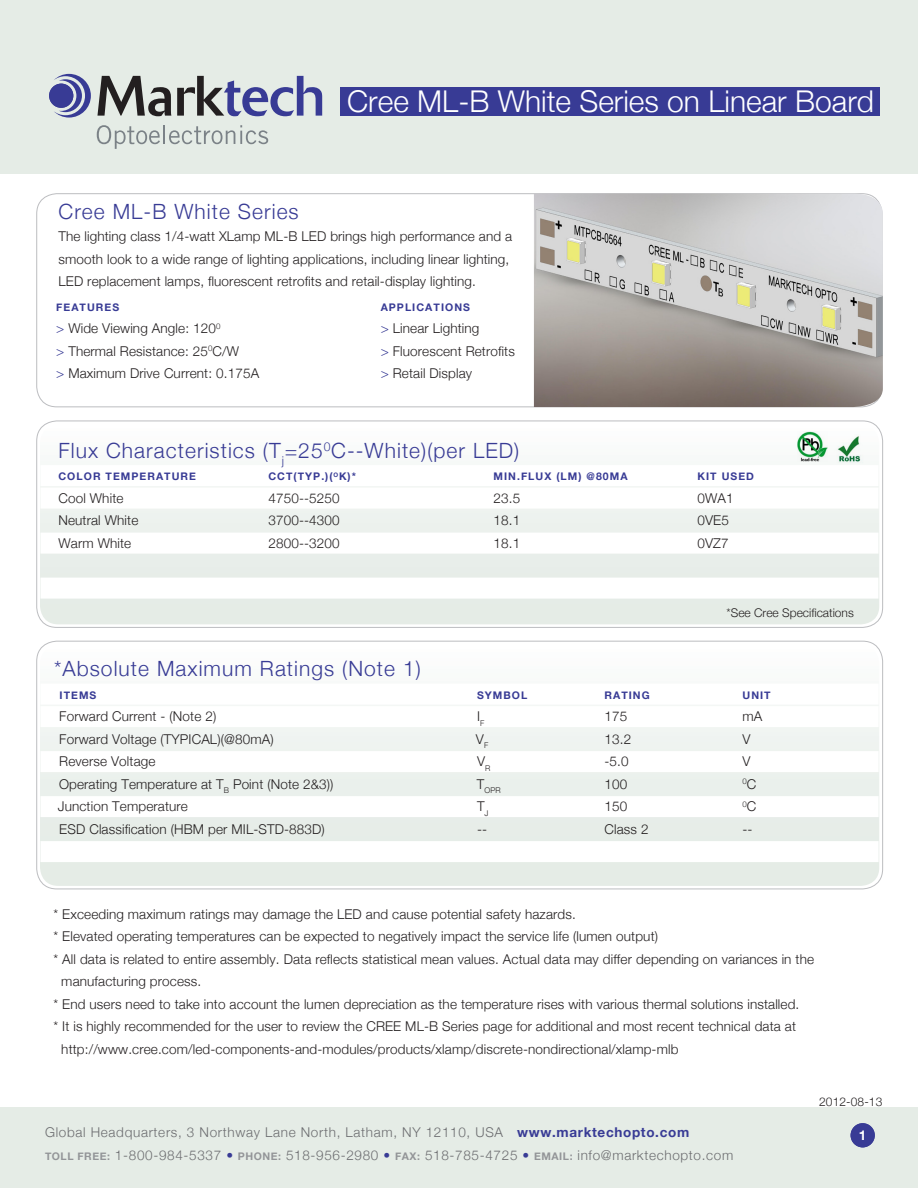
<style>
.page{position:relative;width:918px;height:1188px;background:#fff}
.page>*{position:absolute;margin:0;border:0;box-sizing:border-box;transform-origin:0 0}
.Product_Name{font:300 30px "Helvetica Neue";color:#fff}
.Chart_head{font:300 21px "Helvetica Neue";letter-spacing:.05em;color:#383b95}
.Text_with_indent{font:300 13.5px/22.5px "Helvetica Neue";letter-spacing:.01em;color:#231f20}
.t1{font:300 13.5px "Helvetica Neue";letter-spacing:.05em;color:#6c6d70}
.Chart_text-no_rule{font:300 13.5px "Helvetica Neue";letter-spacing:.01em;color:#231f20}
.Text_no_indent{font:300 13.5px "Helvetica Neue";letter-spacing:.01em;color:#231f20}
.Chart_text-white_rul{font:300 13.5px "Helvetica Neue";letter-spacing:.01em;color:#231f20}
.Chart_subhead{font:300 13.5px "Helvetica Neue";letter-spacing:.01em;color:#231f20}
.Text_flush_right{font:700 13.5px "Helvetica Neue";color:#fff}
.Footnote{font:300 12px "Helvetica Neue";color:#231f20}
.Text_flush_right-2{font:300 12px "Helvetica Neue";letter-spacing:.01em;color:#231f20}
.Chart_subhead-2{font:700 10.5px "Helvetica Neue";letter-spacing:.1em;color:#383b95}
.Text_no_indent-2{font:700 10.5px "Helvetica Neue";letter-spacing:.1em;color:#383b95}
.Subhead_no_indent{font:700 10.5px "Helvetica Neue";letter-spacing:.1em;color:#383b95}
.Chart_text-no_rule-2{font:300 7.8px "Helvetica Neue";color:#231f20}
.Chart_text-white_rul-2{font:300 7.8px "Helvetica Neue";color:#231f20}
.s1{color:#383b95}
.s2{font-size:13.5px}
.s3{font-weight:700;color:#383b95}
.s4{font-weight:700;font-size:10.5px;color:#939598}
</style>
<div class="page">
<div style="left:0;top:0;width:918px;height:173px;background:#e5ece6"></div>
<div style="left:37px;top:421px;width:846px;height:207px;border:1px solid #bcbdc0;border-radius:20px"></div>
<svg style="left:40px;top:425px;width:839px;height:199px"></svg>
<div style="left:40px;top:465px;width:838px;height:21px;background:#fff"></div>
<div style="left:40px;top:488px;width:838px;height:21px;background:#fff"></div>
<div style="left:40px;top:533px;width:838px;height:21px;background:#fff"></div>
<div style="left:40px;top:578px;width:838px;height:21px;background:#fff"></div>
<img style="left:798px;top:431px;width:30px;height:30px">
<img style="left:834px;top:434px;width:31px;height:31px">
<img style="left:534px;top:194px;width:349px;height:213px">
<svg style="left:40px;top:646px;width:839px;height:240px"></svg>
<div style="left:40px;top:684px;width:839px;height:21px;background:#fff"></div>
<div style="left:40px;top:706px;width:839px;height:21px;background:#fff"></div>
<div style="left:40px;top:751px;width:839px;height:21px;background:#fff"></div>
<div style="left:40px;top:796px;width:839px;height:21px;background:#fff"></div>
<div style="left:40px;top:841px;width:839px;height:21px;background:#fff"></div>
<div style="left:340px;top:87px;width:540px;height:29px;background:#383b95"></div>
<svg style="left:97px;top:125px;width:171px;height:24px"></svg>
<svg style="left:54px;top:74px;width:37px;height:44px"></svg>
<div style="left:49px;top:84px;width:24px;height:24px;background:#383b95;border-radius:50%"></div>
<svg style="left:97px;top:76px;width:74px;height:40px"></svg>
<svg style="left:177px;top:76px;width:145px;height:40px"></svg>
<div style="left:0;top:1107px;width:918px;height:81px;background:#e5ece6"></div>
<div style="left:851px;top:1123px;width:24px;height:24px;background:#383b95;border-radius:50%"></div>
<p class="Product_Name" style="left:347px;top:83px;width:528px">Cree ML-B White Series on Linear Board</p>
<p class="Chart_head" style="left:58px;top:199px;width:242px">Cree ML-B White Series</p>
<p class="Text_with_indent" style="left:58px;top:225px;width:455px">The lighting class 1/4-watt XLamp ML-B LED brings high performance and a smooth look to a wide range of lighting applications, including linear lighting,<br>LED replacement lamps, fluorescent retrofits and retail-display lighting.</p>
<p class="Subhead_no_indent" style="left:56px;top:301px;width:64px">FEATURES</p>
<p class="Text_no_indent" style="left:56px;top:320px;width:166px"><span class="s1">&gt;</span> Wide Viewing Angle: 120<sup>0</sup></p>
<p class="Text_no_indent" style="left:56px;top:343px;width:184px"><span class="s1">&gt;</span> Thermal Resistance: 25<sup>0</sup>C/W</p>
<p class="Text_no_indent" style="left:56px;top:365px;width:204px"><span class="s1">&gt;</span> Maximum Drive Current: 0.175A</p>
<p class="Text_no_indent-2" style="left:381px;top:301px;width:91px">APPLICATIONS</p>
<p class="Text_no_indent" style="left:381px;top:320px;width:100px"><span class="s1">&gt;</span> Linear Lighting</p>
<p class="Text_no_indent" style="left:381px;top:343px;width:136px"><span class="s1">&gt;</span> Fluorescent Retrofits</p>
<p class="Text_no_indent" style="left:381px;top:365px;width:93px"><span class="s1">&gt;</span> Retail Display</p>
<p class="Chart_head" style="left:58px;top:437px;width:462px">Flux Characteristics (T<sub>j</sub>=25<sup>0</sup>C--White)(per LED)</p>
<p class="Chart_subhead-2" style="left:58px;top:470px;width:139px">COLOR TEMPERATURE</p>
<p class="Chart_subhead-2" style="left:268px;top:470px;width:89px">CCT(TYP.)(<sup>O</sup>K)*</p>
<p class="Chart_subhead-2" style="left:494px;top:470px;width:136px">MIN.FLUX (LM) @80MA</p>
<p class="Chart_subhead-2" style="left:698px;top:470px;width:58px">KIT USED</p>
<p class="Chart_subhead" style="left:58px;top:490px;width:66px">Cool White</p>
<p class="Chart_subhead" style="left:269px;top:490px;width:73px">4750--5250</p>
<p class="Chart_subhead" style="left:494px;top:490px;width:28px">23.5</p>
<p class="Chart_subhead" style="left:698px;top:490px;width:38px">0WA1</p>
<p class="Chart_text-no_rule" style="left:58px;top:512px;width:81px">Neutral White</p>
<p class="Chart_text-no_rule" style="left:269px;top:512px;width:73px">3700--4300</p>
<p class="Chart_text-no_rule" style="left:494px;top:512px;width:28px">18.1</p>
<p class="Chart_text-no_rule" style="left:698px;top:512px;width:33px">0VE5</p>
<p class="Chart_text-white_rul" style="left:58px;top:535px;width:74px">Warm White</p>
<p class="Chart_text-white_rul" style="left:269px;top:535px;width:73px">2800--3200</p>
<p class="Chart_text-white_rul" style="left:494px;top:535px;width:28px">18.1</p>
<p class="Chart_text-white_rul" style="left:698px;top:535px;width:33px">0VZ7</p>
<p class="Footnote" style="left:727px;top:605px;width:129px">*See Cree Specifications</p>
<p class="Chart_head" style="left:54px;top:656px;width:368px">*Absolute Maximum Ratings (Note 1)</p>
<p class="Chart_subhead-2" style="left:60px;top:688px;width:38px">ITEMS</p>
<p class="Chart_subhead-2" style="left:477px;top:688px;width:52px">SYMBOL</p>
<p class="Chart_subhead-2" style="left:605px;top:688px;width:47px">RATING</p>
<p class="Chart_subhead-2" style="left:743px;top:688px;width:30px">UNIT</p>
<p class="Chart_text-white_rul" style="left:59px;top:708px;width:158px">Forward Current - (Note 2)</p>
<p class="Chart_text-white_rul" style="left:477px;top:708px;width:9px">I<sub>F</sub></p>
<p class="Chart_text-white_rul" style="left:605px;top:708px;width:24px">175</p>
<p class="Chart_text-white_rul" style="left:742px;top:708px;width:21px">mA</p>
<p class="Chart_text-no_rule" style="left:59px;top:731px;width:216px">Forward Voltage (TYPICAL)(@80mA)</p>
<p class="Chart_text-no_rule" style="left:476px;top:731px;width:14px">V<sub>F</sub></p>
<p class="Chart_text-no_rule" style="left:605px;top:731px;width:28px">13.2</p>
<p class="Chart_text-no_rule" style="left:743px;top:731px;width:10px">V</p>
<p class="Chart_text-white_rul" style="left:59px;top:753px;width:98px">Reverse Voltage</p>
<p class="Chart_text-white_rul" style="left:477px;top:753px;width:15px">V<sub>R</sub></p>
<p class="Chart_text-white_rul" style="left:605px;top:753px;width:26px">-5.0</p>
<p class="Chart_text-white_rul" style="left:742px;top:753px;width:10px">V</p>
<p class="Chart_text-no_rule" style="left:59px;top:776px;width:276px">Operating Temperature at T<sub>B</sub> Point (Note 2&amp;3))</p>
<p class="Chart_text-no_rule-2" style="left:477px;top:786px;width:25px"><sup>T</sup>OPR</p>
<p class="Chart_text-no_rule" style="left:605px;top:776px;width:24px">100</p>
<p class="Chart_text-no_rule-2" style="left:742px;top:777px;width:15px">0<span class="s2">C</span></p>
<p class="Chart_text-white_rul" style="left:58px;top:798px;width:132px">Junction Temperature</p>
<p class="Chart_text-white_rul" style="left:477px;top:798px;width:13px">T<sub>J</sub></p>
<p class="Chart_text-white_rul" style="left:604px;top:798px;width:24px">150</p>
<p class="Chart_text-white_rul-2" style="left:742px;top:799px;width:15px">0<span class="s2">C</span></p>
<p class="Chart_text-no_rule" style="left:59px;top:821px;width:267px">ESD Classification (HBM per MIL-STD-883D)</p>
<p class="Chart_text-no_rule" style="left:477px;top:821px;width:12px">--</p>
<p class="Chart_text-no_rule" style="left:604px;top:821px;width:46px">Class 2</p>
<p class="Chart_text-no_rule" style="left:742px;top:821px;width:12px">--</p>
<p class="Text_with_indent" style="left:54px;top:902px;width:524px">* Exceeding maximum ratings may damage the LED and cause potential safety hazards.</p>
<p class="Text_with_indent" style="left:54px;top:925px;width:606px">* Elevated operating temperatures can be expected to negatively impact the service life (lumen output)</p>
<p class="Text_with_indent" style="left:54px;top:947px;width:762px">* All data is related to entire assembly. Data reflects statistical mean values. Actual data may differ depending on variances in the</p>
<p class="Text_with_indent" style="left:61px;top:970px;width:141px">manufacturing process.</p>
<p class="Text_with_indent" style="left:54px;top:992px;width:747px">* End users need to take into account the lumen depreciation as the temperature rises with various thermal solutions installed.</p>
<p class="Text_with_indent" style="left:54px;top:1015px;width:744px">* It is highly recommended for the user to review the CREE ML-B Series page for additional and most recent technical data at</p>
<p class="Text_with_indent" style="left:61px;top:1037px;width:619px">http://www.cree.com/led-components-and-modules/products/xlamp/discrete-nondirectional/xlamp-mlb</p>
<p class="t1" style="left:45px;top:1124px;width:646px">Global Headquarters, 3 Northway Lane North, Latham, NY 12110, USA <span class="s3">www.marktechopto.com</span></p>
<p class="t1" style="left:45px;top:1147px;width:690px"><span class="s4">TOLL FREE:</span> 1-800-984-5337 <span class="s1">•</span> <span class="s4">PHONE:</span> 518-956-2980 <span class="s1">•</span> <span class="s4">FAX:</span> 518-785-4725 <span class="s1">•</span> <span class="s4">EMAIL:</span> info@marktechopto.com</p>
<p class="Text_flush_right-2" style="left:819px;top:1095px;width:65px">2012-08-13</p>
<p class="Text_flush_right" style="left:859px;top:1127px;width:9px">1</p>
</div>
